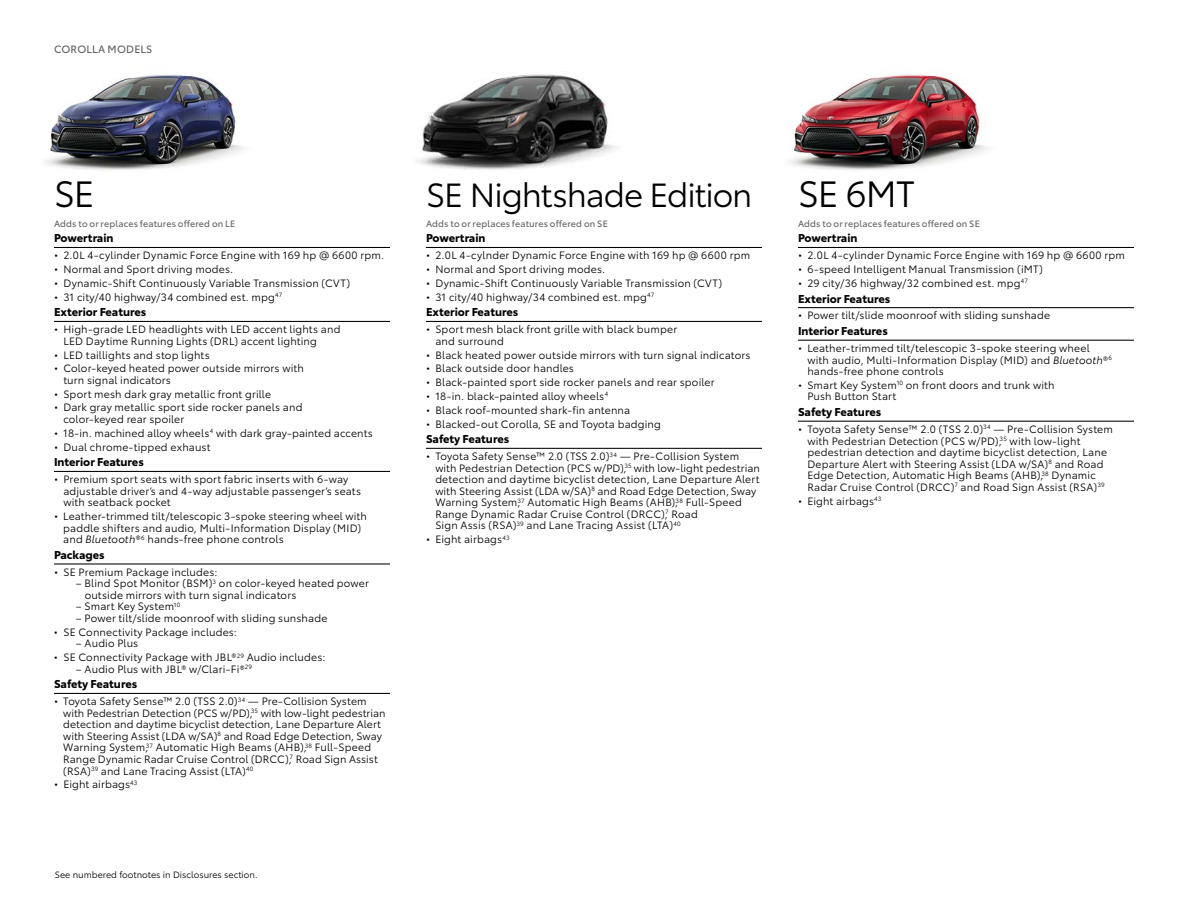
<style>
.page{position:relative;width:1188px;height:918px;background:#fff}
.page>*{position:absolute;margin:0;border:0;box-sizing:border-box;transform-origin:0 0}
.t1{font:36px "Toyota Type";letter-spacing:-.025em;color:#000}
.t2{font:33px "Toyota Type";letter-spacing:-.035em;color:#000}
.t3{font:700 11.25px "Toyota Type";color:#000}
.t4{font:10.5px/11.6px "Toyota Type";letter-spacing:.015em;color:#000}
.t5{font:10.5px "Toyota Type";letter-spacing:.015em;color:#5f6062}
.t6{font:9px "Toyota Type";letter-spacing:.015em;color:#5f6062}
.t7{font:9px "Toyota Type";color:#000}
.s1{font-style:italic}
</style>
<div class="page">
<img style="left:45px;top:74px;width:199px;height:97px">
<img style="left:789px;top:74px;width:199px;height:96px">
<hr style="left:798px;top:247px;width:336px;height:1px;background:#000">
<hr style="left:798px;top:307px;width:336px;height:1px;background:#000">
<hr style="left:798px;top:340px;width:336px;height:1px;background:#000">
<hr style="left:798px;top:421px;width:336px;height:1px;background:#000">
<hr style="left:54px;top:247px;width:336px;height:1px;background:#000">
<hr style="left:54px;top:321px;width:336px;height:1px;background:#000">
<hr style="left:54px;top:471px;width:336px;height:1px;background:#000">
<hr style="left:54px;top:563px;width:336px;height:2px;background:#000">
<hr style="left:54px;top:693px;width:336px;height:1px;background:#000">
<img style="left:416px;top:74px;width:201px;height:96px">
<hr style="left:426px;top:247px;width:336px;height:1px;background:#000">
<hr style="left:426px;top:321px;width:336px;height:1px;background:#000">
<hr style="left:426px;top:448px;width:336px;height:1px;background:#000">
<p class="t5" style="left:54px;top:41px;width:100px">COROLLA MODELS</p>
<h1 class="t1" style="left:54px;top:168px;width:42px">SE</h1>
<p class="t6" style="left:54px;top:217px;width:183px">Adds to or replaces features offered on LE</p>
<p class="t3" style="left:54px;top:230px;width:61px">Powertrain</p>
<p class="t4" style="left:54px;top:249px;width:332px">• 2.0L 4-cylinder Dynamic Force Engine with 169 hp @ 6600 rpm.</p>
<p class="t4" style="left:54px;top:263px;width:181px">• Normal and Sport driving modes.</p>
<p class="t4" style="left:54px;top:277px;width:298px">• Dynamic-Shift Continuously Variable Transmission (CVT)</p>
<p class="t4" style="left:54px;top:290px;width:230px">• 31 city/40 highway/34 combined est. mpg<sup>47</sup></p>
<p class="t3" style="left:54px;top:304px;width:94px">Exterior Features</p>
<p class="t4" style="left:63px;top:323px;width:279px;text-indent:-9px">• High-grade LED headlights with LED accent lights and<br>LED Daytime Running Lights (DRL) accent lighting</p>
<p class="t4" style="left:54px;top:348px;width:157px">• LED taillights and stop lights</p>
<p class="t4" style="left:63px;top:362px;width:242px;text-indent:-9px">• Color-keyed heated power outside mirrors with turn signal indicators</p>
<p class="t4" style="left:54px;top:387px;width:219px">• Sport mesh dark gray metallic front grille</p>
<p class="t4" style="left:63px;top:401px;width:241px;text-indent:-9px">• Dark gray metallic sport side rocker panels and color-keyed rear spoiler</p>
<p class="t4" style="left:54px;top:427px;width:320px">• 18-in. machined alloy wheels<sup>4</sup> with dark gray-painted accents</p>
<p class="t4" style="left:54px;top:440px;width:158px">• Dual chrome-tipped exhaust</p>
<p class="t3" style="left:54px;top:454px;width:91px">Interior Features</p>
<p class="t4" style="left:63px;top:473px;width:299px;text-indent:-9px">• Premium sport seats with sport fabric inserts with 6-way adjustable driver’s and 4-way adjustable passenger’s seats with seatback pocket</p>
<p class="t4" style="left:63px;top:510px;width:305px;text-indent:-9px">• Leather-trimmed tilt/telescopic 3-spoke steering wheel with paddle shifters and audio, Multi-Information Display (MID) and <span class="s1">Bluetooth</span>®<sup>6</sup> hands-free phone controls</p>
<p class="t3" style="left:54px;top:546px;width:52px">Packages</p>
<p class="t4" style="left:54px;top:565px;width:165px">• SE Premium Package includes:</p>
<p class="t4" style="left:85px;top:577px;width:286px;text-indent:-9px">– Blind Spot Monitor (BSM)<sup>3</sup> on color-keyed heated power outside mirrors with turn signal indicators</p>
<p class="t4" style="left:76px;top:600px;width:106px">– Smart Key System<sup>10</sup></p>
<p class="t4" style="left:76px;top:612px;width:253px">– Power tilt/slide moonroof with sliding sunshade</p>
<p class="t4" style="left:54px;top:625px;width:185px">• SE Connectivity Package includes:</p>
<p class="t4" style="left:76px;top:637px;width:64px">– Audio Plus</p>
<p class="t4" style="left:54px;top:651px;width:273px">• SE Connectivity Package with JBL®<sup>29</sup> Audio includes:</p>
<p class="t4" style="left:76px;top:662px;width:178px">– Audio Plus with JBL® w/Clari-Fi®<sup>29</sup></p>
<p class="t3" style="left:54px;top:676px;width:85px">Safety Features</p>
<p class="t4" style="left:63px;top:695px;width:324px;text-indent:-9px">• Toyota Safety Sense™ 2.0 (TSS 2.0)<sup>34</sup> — Pre-Collision System with Pedestrian Detection (PCS w/PD),<sup>35</sup> with low-light pedestrian detection and daytime bicyclist detection, Lane Departure Alert with Steering Assist (LDA w/SA)<sup>8</sup> and Road Edge Detection, Sway Warning System,<sup>37</sup> Automatic High Beams (AHB),<sup>38</sup> Full-Speed Range Dynamic Radar Cruise Control (DRCC),<sup>7</sup> Road Sign Assist (RSA)<sup>39</sup> and Lane Tracing Assist (LTA)<sup>40</sup></p>
<p class="t4" style="left:54px;top:778px;width:85px">• Eight airbags<sup>43</sup></p>
<p class="t7" style="left:55px;top:868px;width:204px">See numbered footnotes in Disclosures section.</p>
<h2 class="t2" style="left:426px;top:171px;width:328px">SE Nightshade Edition</h2>
<p class="t6" style="left:426px;top:217px;width:183px">Adds to or replaces features offered on SE</p>
<p class="t3" style="left:426px;top:230px;width:61px">Powertrain</p>
<p class="t4" style="left:426px;top:249px;width:326px">• 2.0L 4-cylnder Dynamic Force Engine with 169 hp @ 6600 rpm</p>
<p class="t4" style="left:426px;top:263px;width:181px">• Normal and Sport driving modes.</p>
<p class="t4" style="left:426px;top:277px;width:298px">• Dynamic-Shift Continuously Variable Transmission (CVT)</p>
<p class="t4" style="left:426px;top:290px;width:230px">• 31 city/40 highway/34 combined est. mpg<sup>47</sup></p>
<p class="t3" style="left:426px;top:304px;width:94px">Exterior Features</p>
<p class="t4" style="left:435px;top:323px;width:243px;text-indent:-9px">• Sport mesh black front grille with black bumper and surround</p>
<p class="t4" style="left:426px;top:348px;width:326px">• Black heated power outside mirrors with turn signal indicators</p>
<p class="t4" style="left:426px;top:362px;width:150px">• Black outside door handles</p>
<p class="t4" style="left:426px;top:376px;width:290px">• Black-painted sport side rocker panels and rear spoiler</p>
<p class="t4" style="left:426px;top:390px;width:184px">• 18-in. black-painted alloy wheels<sup>4</sup></p>
<p class="t4" style="left:426px;top:403px;width:206px">• Black roof-mounted shark-fin antenna</p>
<p class="t4" style="left:426px;top:417px;width:237px">• Blacked-out Corolla, SE and Toyota badging</p>
<p class="t3" style="left:426px;top:430px;width:85px">Safety Features</p>
<p class="t4" style="left:435px;top:450px;width:326px;text-indent:-9px">• Toyota Safety Sense™ 2.0 (TSS 2.0)<sup>34</sup> — Pre-Collision System with Pedestrian Detection (PCS w/PD),<sup>35</sup> with low-light pedestrian detection and daytime bicyclist detection, Lane Departure Alert with Steering Assist (LDA w/SA)<sup>8</sup> and Road Edge Detection, Sway Warning System,<sup>37</sup> Automatic High Beams (AHB),<sup>38</sup> Full-Speed Range Dynamic Radar Cruise Control (DRCC),<sup>7</sup> Road<br>Sign Assis (RSA)<sup>39</sup> and Lane Tracing Assist (LTA)<sup>40</sup></p>
<p class="t4" style="left:426px;top:533px;width:85px">• Eight airbags<sup>43</sup></p>
<h1 class="t1" style="left:798px;top:168px;width:118px">SE 6MT</h1>
<p class="t6" style="left:798px;top:217px;width:183px">Adds to or replaces features offered on SE</p>
<p class="t3" style="left:798px;top:230px;width:61px">Powertrain</p>
<p class="t4" style="left:798px;top:249px;width:328px">• 2.0L 4-cylinder Dynamic Force Engine with 169 hp @ 6600 rpm</p>
<p class="t4" style="left:798px;top:263px;width:246px">• 6-speed Intelligent Manual Transmission (iMT)</p>
<p class="t4" style="left:798px;top:277px;width:232px">• 29 city/36 highway/32 combined est. mpg<sup>47</sup></p>
<p class="t3" style="left:798px;top:290px;width:94px">Exterior Features</p>
<p class="t4" style="left:798px;top:309px;width:254px">• Power tilt/slide moonroof with sliding sunshade</p>
<p class="t3" style="left:798px;top:322px;width:91px">Interior Features</p>
<p class="t4" style="left:807px;top:342px;width:306px;text-indent:-9px">• Leather-trimmed tilt/telescopic 3-spoke steering wheel with audio, Multi-Information Display (MID) and <span class="s1">Bluetooth</span>®<sup>6 </sup>hands-free phone controls</p>
<p class="t4" style="left:807px;top:379px;width:249px;text-indent:-9px">• Smart Key System<sup>10</sup> on front doors and trunk with<br>Push Button Start</p>
<p class="t3" style="left:798px;top:403px;width:85px">Safety Features</p>
<p class="t4" style="left:807px;top:423px;width:307px;text-indent:-9px">• Toyota Safety Sense™ 2.0 (TSS 2.0)<sup>34</sup> — Pre-Collision System with Pedestrian Detection (PCS w/PD),<sup>35</sup> with low-light pedestrian detection and daytime bicyclist detection, Lane Departure Alert with Steering Assist (LDA w/SA)<sup>8</sup> and Road Edge Detection, Automatic High Beams (AHB),<sup>38</sup> Dynamic Radar Cruise Control (DRCC)<sup>7</sup> and Road Sign Assist (RSA)<sup>39</sup></p>
<p class="t4" style="left:798px;top:494px;width:85px">• Eight airbags<sup>43</sup></p>
</div>
